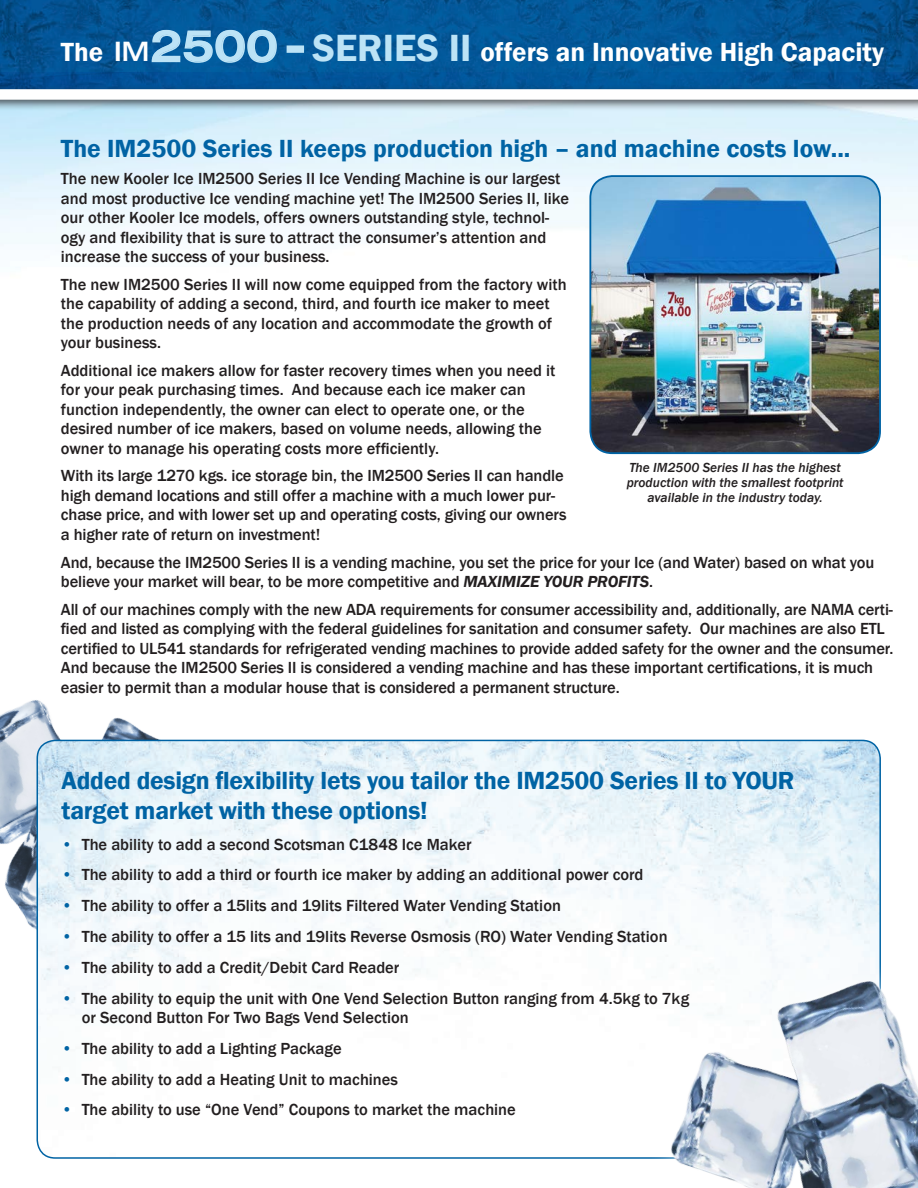
<style>
.page{position:relative;width:918px;height:1188px;background:#fff}
.page>*{position:absolute;margin:0;border:0;box-sizing:border-box;transform-origin:0 0}
.t1{font:600 27px "Franklin Gothic";color:#fff}
.t2{font:600 25.5px/30px "Franklin Gothic";letter-spacing:-.01em;color:#0063a4}
.t3{font:500 16.5px/19.5px "Franklin Gothic";color:#231f20}
.t4{font:italic 500 13.5px/15px "Franklin Gothic";color:#231f20;text-align:center}
.s1{font-family:"Helvetica Neue";font-weight:500;font-stretch:expanded}
.s2{font-family:"Helvetica Neue";font-weight:500;font-stretch:expanded;font-size:43.5px;color:#bce3f6}
.s3{font-size:39px;color:#bce3f6}
.s4{font-weight:600;font-style:italic}
.s5{color:#0063a4}
</style>
<div class="page">
<svg style="left:0;top:111px;width:918px;height:344px"></svg>
<img style="left:0;top:0;width:918px;height:84px">
<div style="left:0;top:84px;width:918px;height:27px;background:#231f20;opacity:.75"></div>
<div style="left:0;top:89px;width:918px;height:11px;background:#fff"></div>
<img style="left:0;top:700px;width:267px;height:282px">
<img style="left:37px;top:740px;width:843px;height:418px">
<svg style="left:151px;top:29px;width:127px;height:35px;background:#2c78af"></svg>
<div style="left:287px;top:45px;width:17px;height:8px;border:2px solid #bce3f6"></div>
<img style="left:590px;top:176px;width:290px;height:277px">
<div style="left:589px;top:175px;width:292px;height:279px;border:2px solid #0063a4;border-radius:22px"></div>
<svg style="left:632px;top:907px;width:249px;height:252px"></svg>
<img style="left:656px;top:924px;width:262px;height:264px">
<p class="t1" style="left:61px;top:36px;width:825px">The <span class="s1">IM</span><span class="s2">2500 -</span> <span class="s3">SERIES II</span> offers an Innovative High Capacity</p>
<p class="t2" style="left:61px;top:133px;width:791px">The IM2500 Series II keeps production high – and machine costs low...</p>
<p class="t3" style="left:61px;top:169px;width:510px">The new Kooler Ice IM2500 Series II Ice Vending Machine is our largest and most productive Ice vending machine yet! The IM2500 Series II, like our other Kooler Ice models, offers owners outstanding style, technol&shy;ogy and flexibility that is sure to attract the consumer’s attention and increase the success of your business.</p>
<p class="t3" style="left:61px;top:275px;width:507px">The new IM2500 Series II will now come equipped from the factory with the capability of adding a second, third, and fourth ice maker to meet the production needs of any location and accommodate the growth of your business.</p>
<p class="t3" style="left:61px;top:361px;width:496px">Additional ice makers allow for faster recovery times when you need it for your peak purchasing times. And because each ice maker can function independently, the owner can elect to operate one, or the desired number of ice makers, based on volume needs, allowing the owner to manage his operating costs more efficiently.</p>
<p class="t3" style="left:61px;top:466px;width:507px">With its large 1270 kgs. ice storage bin, the IM2500 Series II can handle high demand locations and still offer a machine with a much lower pur&shy;chase price, and with lower set up and operating costs, giving our owners a higher rate of return on investment!</p>
<p class="t3" style="left:61px;top:552px;width:815px">And, because the IM2500 Series II is a vending machine, you set the price for your Ice (and Water) based on what you believe your market will bear, to be more competitive and <span class="s4">MAXIMIZE YOUR PROFITS</span>.</p>
<p class="t3" style="left:61px;top:600px;width:834px">All of our machines comply with the new ADA requirements for consumer accessibility and, additionally, are NAMA certi&shy;fied and listed as complying with the federal guidelines for sanitation and consumer safety. Our machines are also ETL certified to UL541 standards for refrigerated vending machines to provide added safety for the owner and the consumer.<br>And because the IM2500 Series II is considered a vending machine and has these important certifications, it is much easier to permit than a modular house that is considered a permanent structure.</p>
<p class="t4" style="left:627px;top:460px;width:218px">The IM2500 Series II has the highest production with the smallest footprint available in the industry today.</p>
<p class="t2" style="left:61px;top:766px;width:735px">Added design flexibility lets you tailor the IM2500 Series II to YOUR target market with these options!</p>
<p class="t3" style="left:61px;top:835px;width:412px"><span class="s5">•</span> The ability to add a second Scotsman C1848 Ice Maker</p>
<p class="t3" style="left:61px;top:865px;width:584px"><span class="s5">•</span> The ability to add a third or fourth ice maker by adding an additional power cord</p>
<p class="t3" style="left:61px;top:896px;width:501px"><span class="s5">•</span> The ability to offer a 15lits and 19lits Filtered Water Vending Station</p>
<p class="t3" style="left:61px;top:927px;width:608px"><span class="s5">•</span> The ability to offer a 15 lits and 19lits Reverse Osmosis (RO) Water Vending Station</p>
<p class="t3" style="left:61px;top:958px;width:339px"><span class="s5">•</span> The ability to add a Credit/Debit Card Reader</p>
<p class="t3" style="left:82px;top:988px;width:609px;text-indent:-20px"><span class="s5">•</span> The ability to equip the unit with One Vend Selection Button ranging from 4.5kg to 7kg or Second Button For Two Bags Vend Selection</p>
<p class="t3" style="left:61px;top:1039px;width:282px"><span class="s5">•</span> The ability to add a Lighting Package</p>
<p class="t3" style="left:61px;top:1069px;width:338px"><span class="s5">•</span> The ability to add a Heating Unit to machines</p>
<p class="t3" style="left:61px;top:1100px;width:456px"><span class="s5">•</span> The ability to use “One Vend” Coupons to market the machine</p>
</div>
